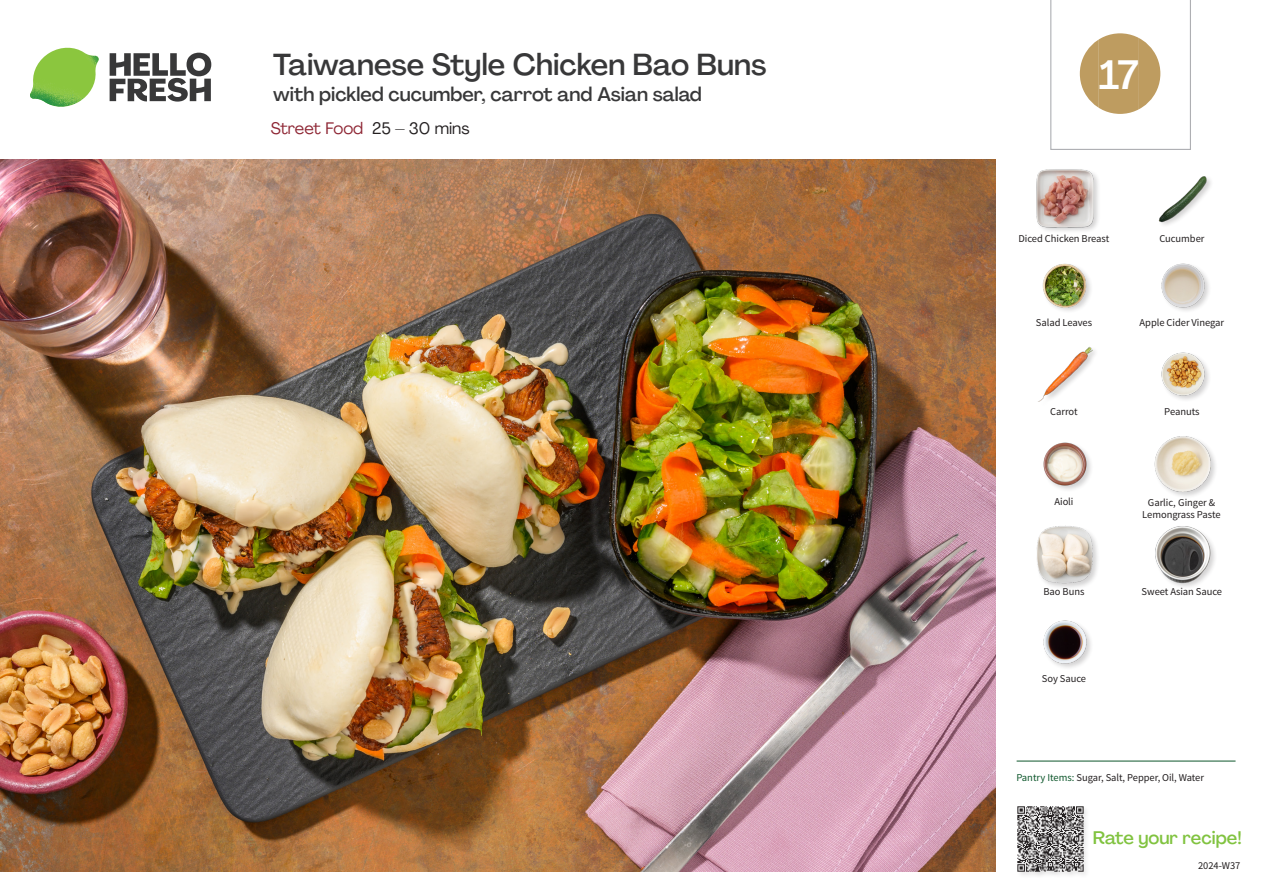
<style>
.page{position:relative;width:1263px;height:893px;background:#fff}
.page>*{position:absolute;margin:0;border:0;box-sizing:border-box;transform-origin:0 0}
._24_Recipe_Nr_Bag{font:500 40.5px "Agrandir";color:#fff}
._15_Titel_UK{font:500 30px "Agrandir";color:#383839}
._15_Titel_UK-2{font:500 19.5px "Agrandir";color:#383839}
.t1{font:500 18px "Agrandir";color:#81c340}
._02_Box_Type{font:16.5px "Agrandir";color:#8e2634}
._18_FRONT_ingredients_UK{font:10.5px/12px "Source Sans Pro";letter-spacing:-.005em;color:#231f20;text-align:center}
.t2{font:10.5px "Source Sans Variable";letter-spacing:-.005em;color:#231f20}
.s1{color:#231f20}
.s2{color:#fff}
.s3{font-family:"Source Sans Pro";color:#0e572c}
</style>
<div class="page">
<svg style="left:110px;top:53px;width:101px;height:49px"></svg>
<img style="left:30px;top:48px;width:69px;height:59px">
<img style="left:0;top:159px;width:995px;height:713px">
<hr style="left:1016px;top:761px;width:219px;height:1px;background:#0e572c">
<img style="left:1017px;top:806px;width:69px;height:70px">
<img style="left:1158px;top:176px;width:53px;height:49px">
<div style="left:1035px;top:169px;width:66px;height:65px;background:#231f20;opacity:.2"></div>
<img style="left:1036px;top:170px;width:58px;height:57px">
<img style="left:1161px;top:263px;width:48px;height:48px">
<img style="left:1042px;top:263px;width:49px;height:48px">
<img style="left:1161px;top:352px;width:48px;height:48px">
<img style="left:1038px;top:346px;width:56px;height:56px">
<div style="left:1154px;top:435px;width:64px;height:64px;background:#231f20;opacity:.2"></div>
<img style="left:1154px;top:435px;width:58px;height:58px">
<img style="left:1043px;top:442px;width:48px;height:48px">
<div style="left:1154px;top:525px;width:64px;height:65px;background:#231f20;opacity:.2"></div>
<img style="left:1154px;top:526px;width:58px;height:57px">
<div style="left:1035px;top:525px;width:65px;height:65px;background:#231f20;opacity:.2"></div>
<img style="left:1036px;top:526px;width:58px;height:57px">
<img style="left:1043px;top:620px;width:48px;height:48px">
<svg style="left:1050px;top:0;width:141px;height:150px"></svg>
<p class="_15_Titel_UK" style="left:273px;top:46px;width:495px">Taiwanese Style Chicken Bao Buns</p>
<p class="_15_Titel_UK-2" style="left:273px;top:82px;width:430px">with pickled cucumber, carrot and Asian salad</p>
<p class="_02_Box_Type" style="left:271px;top:118px;width:200px">Street Food <span class="s1">25 – 30 mins</span></p>
<p class="_24_Recipe_Nr_Bag" style="left:1099px;top:50px;width:42px">17</p>
<p class="_18_FRONT_ingredients_UK" style="left:1018px;top:233px;width:92px">Diced Chicken Breast</p>
<p class="_18_FRONT_ingredients_UK" style="left:1159px;top:233px;width:47px">Cucumber</p>
<p class="_18_FRONT_ingredients_UK" style="left:1036px;top:317px;width:58px">Salad Leaves</p>
<p class="_18_FRONT_ingredients_UK" style="left:1139px;top:317px;width:86px">Apple Cider Vinegar</p>
<p class="_18_FRONT_ingredients_UK" style="left:1050px;top:405px;width:29px">Carrot</p>
<p class="_18_FRONT_ingredients_UK" style="left:1164px;top:405px;width:37px">Peanuts</p>
<p class="_18_FRONT_ingredients_UK" style="left:1054px;top:496px;width:21px">Aioli</p>
<p class="_18_FRONT_ingredients_UK" style="left:1142px;top:496px;width:80px">Garlic,<span class="s2">,</span>Ginger &amp;<br>Lemongrass Paste</p>
<p class="_18_FRONT_ingredients_UK" style="left:1043px;top:586px;width:42px">Bao Buns</p>
<p class="_18_FRONT_ingredients_UK" style="left:1142px;top:586px;width:82px">Sweet Asian Sauce</p>
<p class="_18_FRONT_ingredients_UK" style="left:1042px;top:672px;width:46px">Soy Sauce</p>
<p class="t2" style="left:1016px;top:771px;width:189px"><span class="s3">Pantry Items:</span> Sugar, Salt, Pepper, Oil, Water</p>
<h3 class="t1" style="left:1093px;top:827px;width:150px">Rate your recipe!</h3>
<p class="t2" style="left:1198px;top:859px;width:44px">2024-W37</p>
</div>
